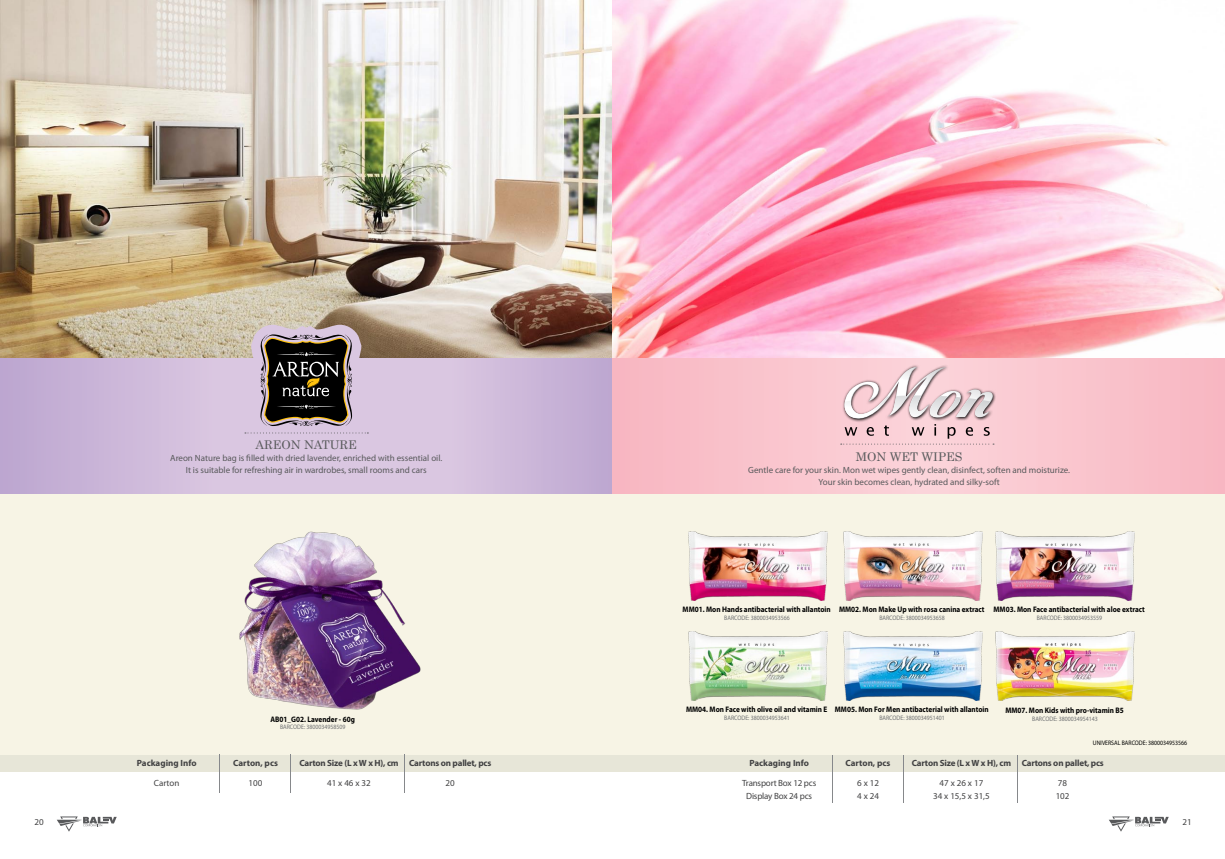
<style>
.page{position:relative;width:1225px;height:859px;background:#fff}
.page>*{position:absolute;margin:0;border:0;box-sizing:border-box;transform-origin:0 0}
.t1{font:12px "Century";color:#58595b}
.t2{font:9px/12px "Myriad Pro";color:#58595b;text-align:center}
.t3{font:9px/13px "Myriad Pro";letter-spacing:-.005em;color:#414142;text-align:center}
.t4{font:700 9px "Myriad Pro";letter-spacing:-.02em;color:#414142}
.t5{font:700 9px "Myriad Pro";color:#414142}
.t6{font:700 8px "Myriad Pro";color:#000;scale:.9 1}
.t7{font:6.5px "Myriad Pro";color:#6d6f71;scale:.9 1}
.t8{font:6.5px "Myriad Pro";color:#000;scale:.9 1}
</style>
<div class="page">
<div style="left:0;top:493px;width:612px;height:262px;background:#f7f4e5"></div>
<div style="left:0;top:755px;width:612px;height:16px;background:#e7e6d8"></div>
<svg style="left:57px;top:816px;width:60px;height:16px"></svg>
<div style="left:612px;top:755px;width:613px;height:16px;background:#e7e6d8"></div>
<svg style="left:1109px;top:816px;width:59px;height:16px"></svg>
<img style="left:0;top:0;width:612px;height:359px">
<svg style="left:0;top:359px;width:612px;height:135px"></svg>
<svg style="left:245px;top:325px;width:123px;height:111px"></svg>
<img style="left:239px;top:531px;width:182px;height:179px">
<hr style="left:220px;top:755px;width:1px;height:38px;background:#86888b">
<hr style="left:290px;top:755px;width:1px;height:38px;background:#86888b">
<hr style="left:405px;top:755px;width:1px;height:38px;background:#86888b">
<hr style="left:832px;top:755px;width:1px;height:47px;background:#86888b">
<hr style="left:903px;top:755px;width:1px;height:47px;background:#86888b">
<hr style="left:1017px;top:755px;width:1px;height:47px;background:#86888b">
<img style="left:612px;top:0;width:613px;height:359px">
<div style="left:612px;top:460px;width:613px;height:294px;background:#f7f4e5"></div>
<svg style="left:612px;top:359px;width:613px;height:135px"></svg>
<div style="left:842px;top:364px;width:158px;height:62px;background:#faced5"></div>
<svg style="left:840px;top:367px;width:154px;height:78px"></svg>
<img style="left:843px;top:531px;width:139px;height:70px">
<img style="left:688px;top:631px;width:140px;height:69px">
<img style="left:995px;top:531px;width:139px;height:70px">
<img style="left:688px;top:531px;width:140px;height:70px">
<img style="left:843px;top:631px;width:139px;height:69px">
<img style="left:995px;top:631px;width:139px;height:69px">
<h1 class="t1" style="left:255px;top:435px;width:103px">AREON NATURE</h1>
<p class="t2" style="left:170px;top:452px;width:273px">Areon Nature bag is filled with dried lavender, enriched with essential oil.<br>It is suitable for refreshing air in wardrobes, small rooms and cars</p>
<p class="t3" style="left:35px;top:815px;width:11px">20</p>
<p class="t6" style="left:270px;top:714px;width:95px">AB01_G02. Lavender - 60g</p>
<p class="t7" style="left:280px;top:723px;width:74px">BARCODE: 3800034958509</p>
<p class="t5" style="left:137px;top:757px;width:61px">Packaging Info</p>
<p class="t5" style="left:233px;top:757px;width:46px">Carton, pcs</p>
<p class="t4" style="left:299px;top:757px;width:193px">Carton Size (L x W x H), cm Cartons on pallet, pcs</p>
<p class="t3" style="left:154px;top:776px;width:27px">Carton</p>
<p class="t3" style="left:249px;top:776px;width:15px">100</p>
<p class="t3" style="left:327px;top:776px;width:45px">41 x 46 x 32</p>
<p class="t3" style="left:445px;top:776px;width:11px">20</p>
<h1 class="t1" style="left:856px;top:447px;width:108px">MON WET WIPES</h1>
<p class="t2" style="left:748px;top:464px;width:323px">Gentle care for your skin. Mon wet wipes gently clean, disinfect, soften and moisturize.<br>Your skin becomes clean, hydrated and silky-soft</p>
<p class="t6" style="left:682px;top:604px;width:166px">MM01. Mon Hands antibacterial with allantoin</p>
<p class="t7" style="left:724px;top:614px;width:74px">BARCODE: 3800034953566</p>
<p class="t6" style="left:839px;top:604px;width:163px">ΜΜ02. Mon Make Up with rosa canina extract</p>
<p class="t7" style="left:879px;top:614px;width:74px">BARCODE: 3800034953658</p>
<p class="t6" style="left:993px;top:604px;width:170px">MM03. Mon Face antibacterial with aloe extract</p>
<p class="t7" style="left:1036px;top:614px;width:74px">BARCODE: 3800034953559</p>
<p class="t6" style="left:686px;top:704px;width:158px">MM04. Mon Face with olive oil and vitamin E</p>
<p class="t7" style="left:724px;top:714px;width:74px">BARCODE: 3800034953641</p>
<p class="t6" style="left:835px;top:704px;width:172px">ΜΜ05. Mon For Men antibacterial with allantoin</p>
<p class="t7" style="left:879px;top:714px;width:74px">BARCODE: 3800034951401</p>
<p class="t6" style="left:1005px;top:705px;width:133px">MM07. Mon Kids with pro-vitamin B5</p>
<p class="t7" style="left:1032px;top:715px;width:74px">BARCODE: 3800034954143</p>
<p class="t8" style="left:1093px;top:739px;width:106px">UNIVERSAL BARCODE: 3800034953566</p>
<p class="t5" style="left:749px;top:757px;width:61px">Packaging Info</p>
<p class="t5" style="left:845px;top:757px;width:46px">Carton, pcs</p>
<p class="t4" style="left:912px;top:757px;width:193px">Carton Size (L x W x H), cm Cartons on pallet, pcs</p>
<p class="t3" style="left:742px;top:776px;width:76px">Transport Box 12 pcs<br>Display Box 24 pcs</p>
<p class="t3" style="left:857px;top:776px;width:23px;text-align:left">6 x 12<br>4 x 24</p>
<p class="t3" style="left:933px;top:776px;width:58px">47 x 26 x 17<br>34 x 15,5 x 31,5</p>
<p class="t3" style="left:1055px;top:776px;width:15px;text-align:left">78<br>102</p>
<p class="t3" style="left:1182px;top:815px;width:11px">21</p>
</div>
